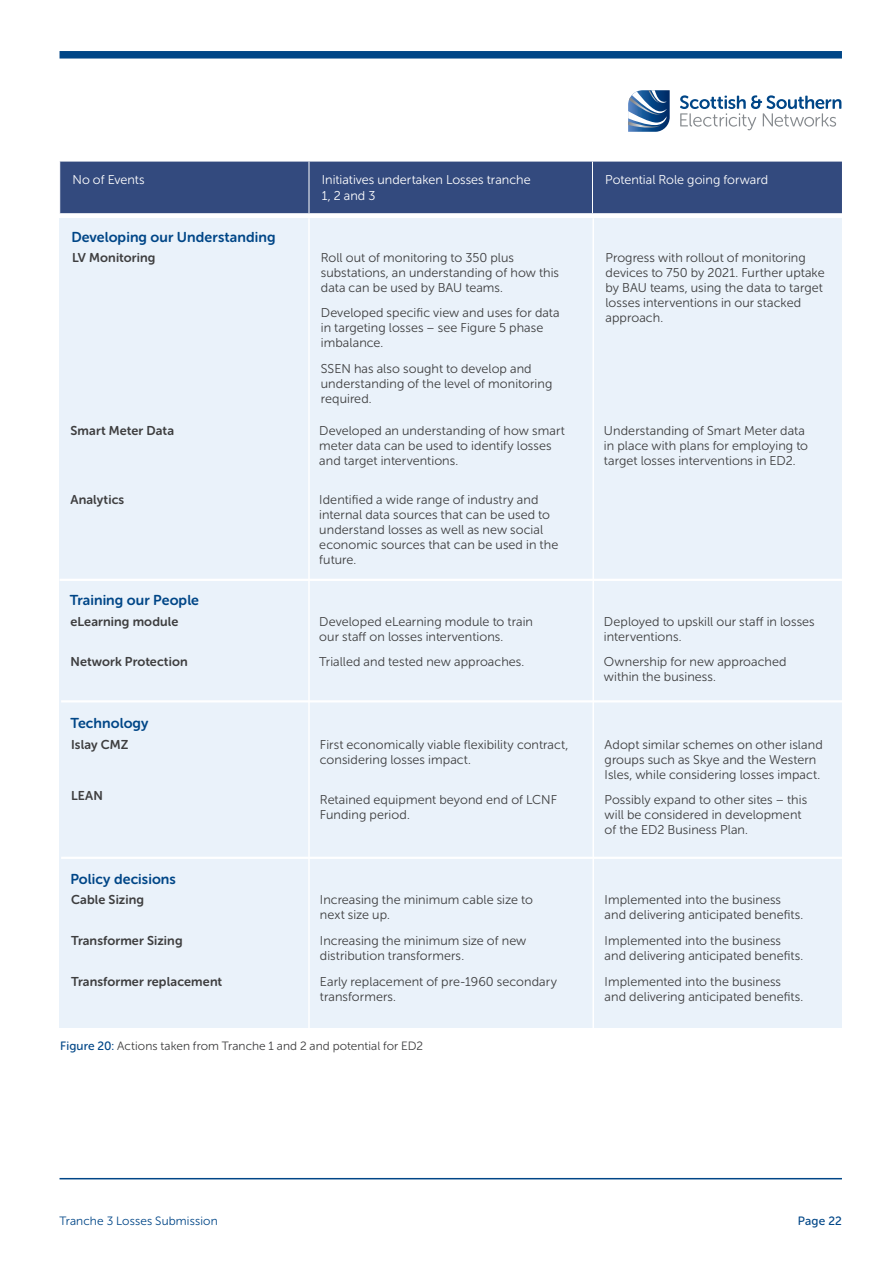
<style>
.page{position:relative;width:893px;height:1263px;background:#fff}
.page>*{position:absolute;margin:0;border:0;box-sizing:border-box;transform-origin:0 0}
.BODY{font:14.25px "Museo Sans Rounded 700";letter-spacing:.005em;color:#004687}
.BODY-2{font:12.75px/15px "Museo Sans Rounded 300";letter-spacing:.005em;color:#3e3e3f}
.BODY-3{font:12.75px "Museo Sans Rounded 700";letter-spacing:.01em;color:#3e3e3f}
.Paragraph_Style_5{font:12.75px/16.5px "Museo Sans Rounded 300";letter-spacing:.005em;color:#fff}
.Paragraph_Style_6{font:12px "Museo Sans Rounded 300";letter-spacing:.01em;color:#3e3e3f}
.t1{font:12px "Museo Sans Rounded 300";letter-spacing:.015em;color:#004687}
.t2{font:12px "Museo Sans Rounded 500";letter-spacing:.015em;color:#004687}
.s1{font-family:"Museo Sans Rounded 500";color:#004687}
</style>
<div class="page">
<div style="left:60px;top:162px;width:782px;height:51px;background:#334a7e"></div>
<hr style="left:309px;top:162px;width:1px;height:51px;background:#fff">
<hr style="left:592px;top:162px;width:1px;height:51px;background:#fff">
<div style="left:60px;top:218px;width:782px;height:810px;background:#eaf2fa"></div>
<hr style="left:60px;top:579px;width:782px;height:2px;background:#fff">
<hr style="left:61px;top:700px;width:782px;height:2px;background:#fff">
<hr style="left:308px;top:218px;width:2px;height:846px;background:#fff">
<hr style="left:592px;top:218px;width:2px;height:850px;background:#fff">
<hr style="left:61px;top:857px;width:782px;height:2px;background:#fff">
<div style="left:60px;top:51px;width:782px;height:8px;background:#004687"></div>
<svg style="left:628px;top:90px;width:42px;height:42px"></svg>
<svg style="left:680px;top:95px;width:161px;height:35px"></svg>
<hr style="left:60px;top:1178px;width:782px;height:1px;background:#004687">
<p class="Paragraph_Style_5" style="left:72px;top:171px;width:74px">No of Events</p>
<p class="Paragraph_Style_5" style="left:322px;top:171px;width:210px">Initiatives undertaken Losses tranche<br>1, 2 and 3</p>
<p class="Paragraph_Style_5" style="left:605px;top:171px;width:164px">Potential Role going forward</p>
<p class="BODY" style="left:71px;top:229px;width:206px">Developing our Understanding</p>
<p class="BODY-2" style="left:321px;top:250px;width:240px">Roll out of monitoring to 350 plus substations, an understanding of how this data can be used by BAU teams.</p>
<p class="BODY-2" style="left:321px;top:306px;width:240px">Developed specific view and uses for data in targeting losses – see Figure 5 phase imbalance.</p>
<p class="BODY-2" style="left:321px;top:361px;width:233px">SSEN has also sought to develop and understanding of the level of monitoring required.</p>
<p class="BODY-3" style="left:72px;top:250px;width:85px">LV Monitoring</p>
<p class="BODY-2" style="left:605px;top:250px;width:221px">Progress with rollout of monitoring devices to 750 by 2021. Further uptake by BAU teams, using the data to target losses interventions in our stacked approach.</p>
<p class="BODY-3" style="left:70px;top:423px;width:105px">Smart Meter Data</p>
<p class="BODY-2" style="left:604px;top:423px;width:206px">Understanding of Smart Meter data in place with plans for employing to target losses interventions in ED2.</p>
<p class="BODY-2" style="left:319px;top:492px;width:241px">Identified a wide range of industry and internal data sources that can be used to understand losses as well as new social economic sources that can be used in the future.</p>
<p class="BODY-2" style="left:319px;top:423px;width:247px">Developed an understanding of how smart meter data can be used to identify losses and target interventions.</p>
<p class="BODY-3" style="left:70px;top:492px;width:55px">Analytics</p>
<p class="BODY" style="left:70px;top:592px;width:131px">Training our People</p>
<p class="BODY-3" style="left:70px;top:614px;width:109px">eLearning module</p>
<p class="BODY-3" style="left:70px;top:655px;width:119px">Network Protection</p>
<p class="BODY" style="left:70px;top:715px;width:80px">Technology</p>
<p class="BODY-3" style="left:71px;top:737px;width:59px">Islay CMZ</p>
<p class="BODY-3" style="left:71px;top:788px;width:33px">LEAN</p>
<p class="BODY" style="left:70px;top:871px;width:107px">Policy decisions</p>
<p class="BODY-3" style="left:71px;top:893px;width:75px">Cable Sizing</p>
<p class="BODY-3" style="left:71px;top:933px;width:113px">Transformer Sizing</p>
<p class="BODY-3" style="left:71px;top:974px;width:153px">Transformer replacement</p>
<p class="BODY-2" style="left:319px;top:614px;width:215px">Developed eLearning module to train our staff on losses interventions.</p>
<p class="BODY-2" style="left:319px;top:655px;width:207px">Trialled and tested new approaches.</p>
<p class="BODY-2" style="left:320px;top:737px;width:250px">First economically viable flexibility contract, considering losses impact.</p>
<p class="BODY-2" style="left:320px;top:793px;width:239px">Retained equipment beyond end of LCNF<br>Funding period.</p>
<p class="BODY-2" style="left:320px;top:892px;width:214px">Increasing the minimum cable size to next size up.</p>
<p class="BODY-2" style="left:320px;top:933px;width:208px">Increasing the minimum size of new distribution transformers.</p>
<p class="BODY-2" style="left:320px;top:974px;width:239px">Early replacement of pre-1960 secondary transformers.</p>
<p class="Paragraph_Style_6" style="left:60px;top:1039px;width:364px"><span class="s1">Figure 20:</span> Actions taken from Tranche 1 and 2 and potential for ED2</p>
<p class="BODY-2" style="left:604px;top:614px;width:212px">Deployed to upskill our staff in losses interventions.</p>
<p class="BODY-2" style="left:604px;top:655px;width:184px">Ownership for new approached within the business.</p>
<p class="BODY-2" style="left:605px;top:737px;width:220px">Adopt similar schemes on other island groups such as Skye and the Western<br>Isles, while considering losses impact.</p>
<p class="BODY-2" style="left:605px;top:793px;width:204px">Possibly expand to other sites – this will be considered in development of the ED2 Business Plan.</p>
<p class="BODY-2" style="left:605px;top:892px;width:200px">Implemented into the business and delivering anticipated benefits.</p>
<p class="BODY-2" style="left:605px;top:933px;width:200px">Implemented into the business and delivering anticipated benefits.</p>
<p class="BODY-2" style="left:605px;top:974px;width:200px">Implemented into the business and delivering anticipated benefits.</p>
<p class="t1" style="left:60px;top:1214px;width:160px">Tranche 3 Losses Submission</p>
<p class="t2" style="left:798px;top:1214px;width:45px">Page 22</p>
</div>
